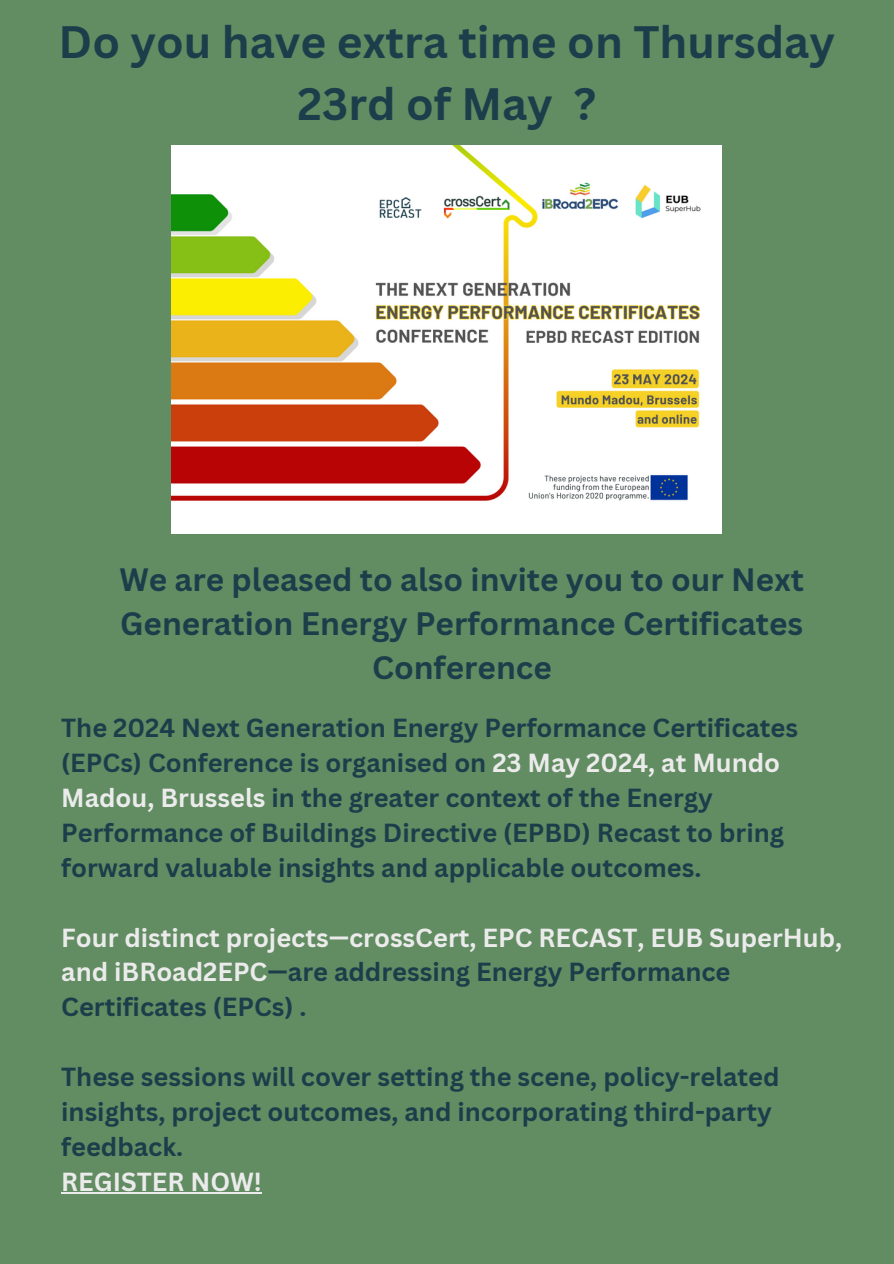
<style>
.page{position:relative;width:894px;height:1264px;background:#fff}
.page>*{position:absolute;margin:0;border:0;box-sizing:border-box;transform-origin:0 0}
.t1{font:700 44.25px/61.8px "Canva Sans";color:#1c3e4b;text-align:center}
.t2{font:700 31.5px/43.8px "Canva Sans";color:#1c3e4b;text-align:center}
.t3{font:700 25.5px/34.8px "Canva Sans";color:#1c3e4b}
.t4{font:700 25.5px/34.8px "Canva Sans";color:#ebebeb}
.s1{color:#ebebeb}
.s2{color:#1c3e4b}
</style>
<div class="page">
<div style="left:0;top:0;width:893px;height:1263px;background:#628c62"></div>
<img style="left:172px;top:145px;width:549px;height:388px">
<hr style="left:61px;top:1192px;width:201px;height:2px;background:#ebebeb">
<p class="t1" style="left:59px;top:10px;width:777px">Do you have extra time on Thursday<br>23rd of May ?</p>
<h2 class="t2" style="left:119px;top:557px;width:685px">We are pleased to also invite you to our Next<br>Generation Energy Performance Certificates<br>Conference</h2>
<p class="t3" style="left:61px;top:710px;width:738px">The 2024 Next Generation Energy Performance Certificates (EPCs) Conference is organised on <span class="s1">23 May 2024, at Mundo Madou, Brussels</span> in the greater context of the Energy Performance of Buildings Directive (EPBD) Recast to bring forward valuable insights and applicable outcomes.</p>
<p class="t4" style="left:61px;top:919px;width:782px">Four distinct projects—crossCert, EPC RECAST, EUB SuperHub, and iBRoad2EPC<span class="s2">—are addressing Energy Performance<br>Certificates (EPCs) .</span></p>
<p class="t3" style="left:61px;top:1058px;width:719px">These sessions will cover setting the scene, policy-related insights, project outcomes, and incorporating third-party feedback.</p>
<p class="t4" style="left:61px;top:1163px;width:202px">REGISTER NOW!</p>
</div>
